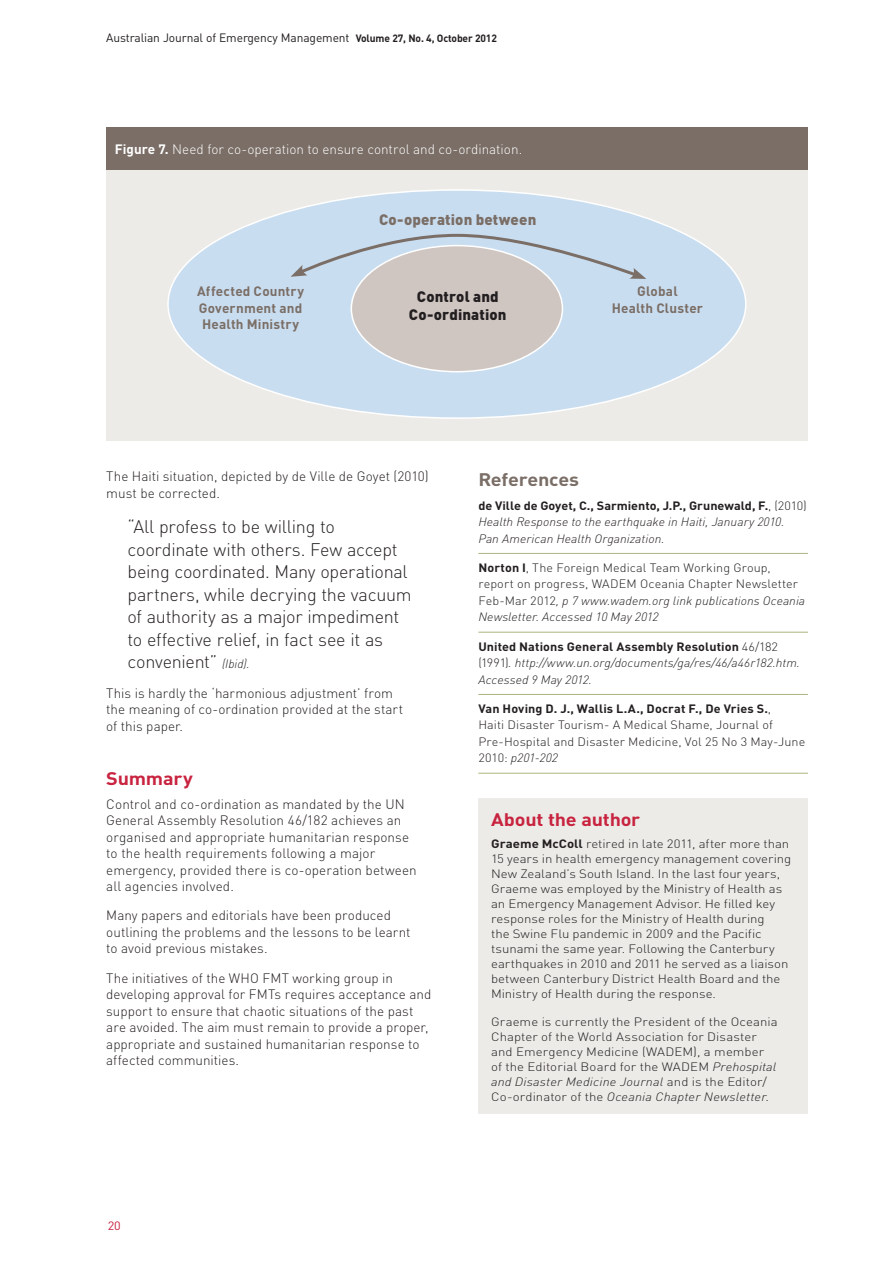
<style>
.page{position:relative;width:893px;height:1263px;background:#fff}
.page>*{position:absolute;margin:0;border:0;box-sizing:border-box;transform-origin:0 0}
.Pull_quote{font:300 18px/22.5px "DIN";letter-spacing:-.015em;color:#231f20}
.Red_Subheading{font:700 18px "DIN";letter-spacing:-.01em;color:#c8233f;scale:1.1 1}
.Grey_Subheading{font:700 18px "DIN";letter-spacing:-.01em;color:#7a6e66;scale:1.1 1}
.t1{font:900 15px/18px "DIN";letter-spacing:.01em;color:#231f20;text-align:center}
.t2{font:900 15px "DIN";letter-spacing:.01em;color:#7a6e66}
.Body_Text{font:300 13.5px/16.5px "DIN";color:#231f20}
.t3{font:700 13.5px/16.2px "DIN";letter-spacing:.015em;color:#7a6e66}
.Body_Text-2{font:300 13.5px "DIN";color:#fff}
.References_Text{font:300 12px/15px "DIN";color:#231f20;scale:1.1 1}
.References_Text-2{font:300 12px/16.5px "DIN";color:#231f20;scale:1.05 1}
.References_Text-3{font:italic 300 12px/16.5px "DINOT";color:#231f20;scale:1.05 1}
.t4{font:12px "DIN";letter-spacing:-.01em;color:#231f20}
.t5{font:12px "DIN";color:#c8233f;scale:1.05 1}
.s1{font-weight:700;font-size:10.5px}
.s2{font-weight:700}
.s3{font-family:"DINOT";font-style:italic;font-size:12px}
.s4{font-size:12px}
.s5{font-family:"DIN";font-weight:700;font-style:normal}
.s6{font-family:"DIN";font-style:normal}
.s7{font-family:"DINOT";font-style:italic}
</style>
<div class="page">
<hr style="left:478px;top:553px;width:330px;height:1px;background:#adb47e">
<hr style="left:478px;top:632px;width:330px;height:1px;background:#adb47e">
<hr style="left:478px;top:694px;width:330px;height:1px;background:#adb47e">
<hr style="left:478px;top:773px;width:330px;height:1px;background:#adb47e">
<div style="left:478px;top:798px;width:330px;height:316px;background:#ecebe8"></div>
<div style="left:106px;top:162px;width:702px;height:279px;background:#ecebe8"></div>
<div style="left:106px;top:128px;width:702px;height:42px;background:#7a6e66"></div>
<div style="left:168px;top:190px;width:578px;height:228px;background:#c9ddf0;border-radius:50%"></div>
<div style="left:351px;top:246px;width:211px;height:126px;background:#cfc6c2;border-radius:50%"></div>
<svg style="left:291px;top:233px;width:355px;height:46px"></svg>
<p class="t4" style="left:106px;top:30px;width:392px">Australian Journal of Emergency Management <span class="s1">Volume 27, No. 4, October 2012</span></p>
<p class="Body_Text-2" style="left:115px;top:141px;width:409px"><span class="s2">Figure 7.</span> Need for co-operation to ensure control and co-ordination.</p>
<p class="t2" style="left:379px;top:209px;width:159px">Co-operation between</p>
<p class="t3" style="left:197px;top:283px;width:109px">Affected Country<br>Government and<br>Health Ministry</p>
<p class="t3" style="left:612px;top:283px;width:93px;text-align:center">Global<br>Health Cluster</p>
<p class="t1" style="left:409px;top:286px;width:99px">Control and<br>Co-ordination</p>
<p class="Body_Text" style="left:106px;top:468px;width:324px">The Haiti situation, depicted by de Ville de Goyet (2010) must be corrected.</p>
<p class="Pull_quote" style="left:128px;top:515px;width:286px">“All profess to be willing to coordinate with others. Few accept being coordinated. Many operational partners, while decrying the vacuum of authority as a major impediment to effective relief, in fact see it as convenient” <span class="s3">(Ibid)</span><span class="s4">.</span></p>
<p class="Body_Text" style="left:106px;top:684px;width:298px">This is hardly the ‘harmonious adjustment’ from the meaning of co-ordination provided at the start of this paper.</p>
<p class="Red_Subheading" style="left:106px;top:766px;width:80px">Summary</p>
<p class="Body_Text" style="left:106px;top:795px;width:312px">Control and co-ordination as mandated by the UN General Assembly Resolution 46/182 achieves an organised and appropriate humanitarian response to the health requirements following a major emergency, provided there is co-operation between all agencies involved.</p>
<p class="Body_Text" style="left:106px;top:907px;width:306px">Many papers and editorials have been produced outlining the problems and the lessons to be learnt to avoid previous mistakes.</p>
<p class="Body_Text" style="left:106px;top:969px;width:327px">The initiatives of the WHO FMT working group in developing approval for FMTs requires acceptance and support to ensure that chaotic situations of the past are avoided. The aim must remain to provide a proper, appropriate and sustained humanitarian response to affected communities.</p>
<p class="t5" style="left:108px;top:1218px;width:14px">20</p>
<p class="Grey_Subheading" style="left:478px;top:467px;width:93px">References</p>
<p class="References_Text-3" style="left:478px;top:497px;width:314px"><span class="s5">de Ville de Goyet, C., Sarmiento, J.P., Grunewald, F.</span><span class="s6">, (2010)<br></span>Health Response to the earthquake in Haiti, January 2010.<br>Pan American Health Organization.</p>
<p class="References_Text-2" style="left:478px;top:559px;width:313px"><span class="s2">Norton I</span>, The Foreign Medical Team Working Group, report on progress, WADEM Oceania Chapter Newsletter Feb-Mar 2012<span class="s7">, p 7 www.wadem.org link publications Oceania Newsletter. Accessed 10 May 2012</span></p>
<p class="References_Text-3" style="left:478px;top:638px;width:308px"><span class="s5">United Nations General Assembly Resolution</span> <span class="s6">46/182 (1991)</span>. http://www.un.org/documents/ga/res/46/a46r182.htm.<br>Accessed 9 May 2012.</p>
<p class="References_Text-2" style="left:478px;top:700px;width:313px"><span class="s2">Van Hoving D. J., Wallis L.A., Docrat F., De Vries S.</span>,<br>Haiti Disaster Tourism- A Medical Shame, Journal of Pre-Hospital and Disaster Medicine, Vol 25 No 3 May-June 2010: <span class="s7">p201-202</span></p>
<p class="Red_Subheading" style="left:491px;top:807px;width:137px">About the author</p>
<p class="References_Text" style="left:491px;top:836px;width:274px"><span class="s2">Graeme McColl</span> retired in late 2011, after more than 15 years in health emergency management covering New Zealand’s South Island. In the last four years, Graeme was employed by the Ministry of Health as an Emergency Management Advisor. He filled key response roles for the Ministry of Health during<br>the Swine Flu pandemic in 2009 and the Pacific tsunami the same year. Following the Canterbury earthquakes in 2010 and 2011 he served as a liaison between Canterbury District Health Board and the Ministry of Health during the response.</p>
<p class="References_Text" style="left:491px;top:1014px;width:262px">Graeme is currently the President of the Oceania Chapter of the World Association for Disaster and Emergency Medicine (WADEM), a member of the Editorial Board for the WADEM <span class="s7">Prehospital and Disaster Medicine Journal</span> and is the Editor/ Co-ordinator of the <span class="s7">Oceania Chapter Newsletter</span>.</p>
</div>
